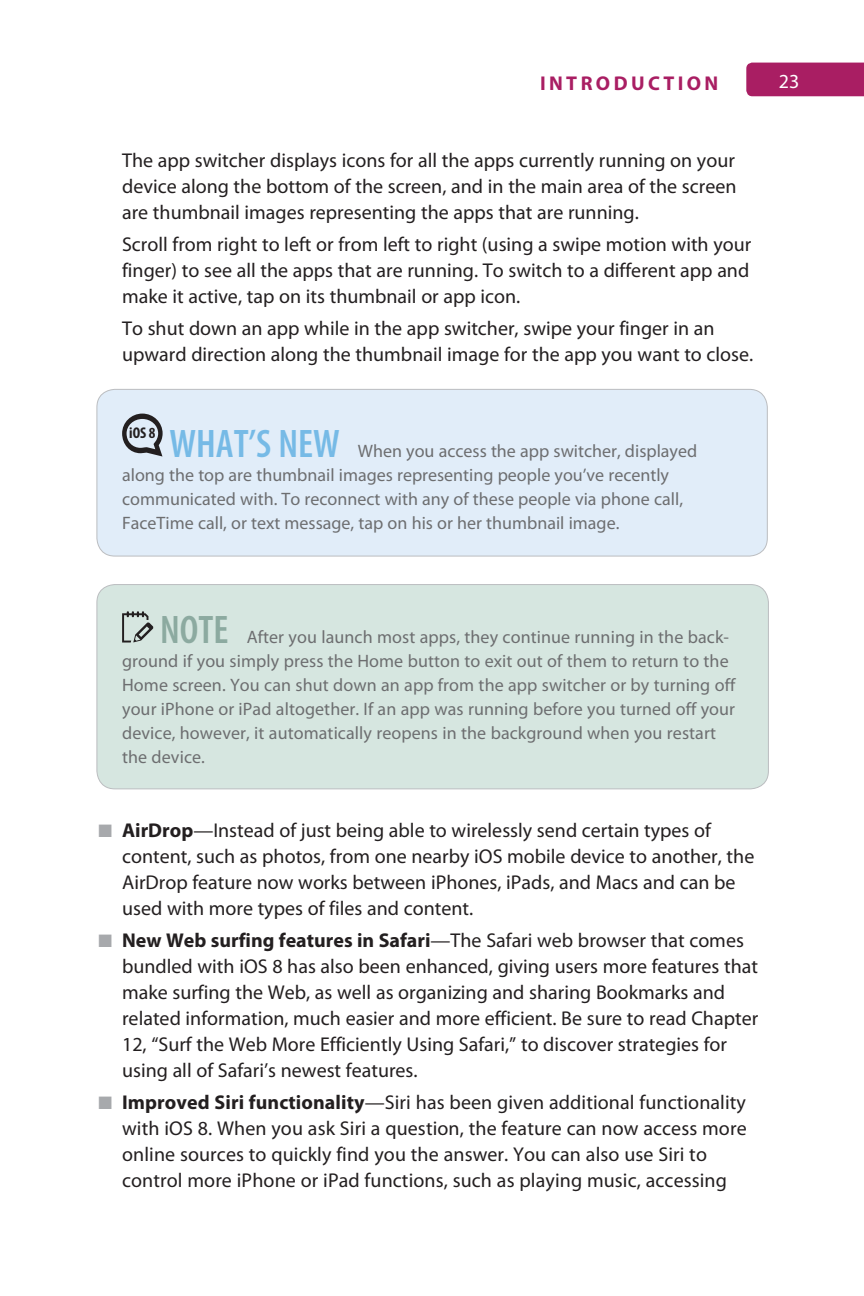
<style>
.page{position:relative;width:864px;height:1296px;background:#fff}
.page>*{position:absolute;margin:0;border:0;box-sizing:border-box;transform-origin:0 0}
.t1{font:600 condensed 40px "Myriad Pro";color:#76bae6}
.t2{font:600 condensed 40px "Myriad Pro";color:#8caaa0}
.t3{font:20px/26px "Myriad Pro";color:#231f20}
.t4{font:700 20px "Myriad Pro";letter-spacing:.17em;color:#a91e63}
.t5{font:20px "Myriad Pro";color:#fff}
.t6{font:18px/24px "Myriad Pro";letter-spacing:.005em;color:#6d6e70}
.t7{font:700 condensed 15.6px "Myriad Pro";color:#231f20}
.s1{font-weight:700}
</style>
<div class="page">
<div style="left:746px;top:63px;width:118px;height:33px;background:#a91e63"></div>
<div style="left:97px;top:585px;width:671px;height:204px;background:#d6e6e0;border-radius:18px"></div>
<div style="left:97px;top:584px;width:672px;height:205px;border:1px solid #bbbdc0;border-radius:18px"></div>
<div style="left:97px;top:389px;width:670px;height:167px;background:#e1edf9;border-radius:18px"></div>
<div style="left:97px;top:389px;width:671px;height:167px;border:1px solid #bbbdc0;border-radius:18px"></div>
<svg style="left:122px;top:414px;width:41px;height:43px"></svg>
<svg style="left:122px;top:611px;width:32px;height:32px"></svg>
<p class="t4" style="left:540px;top:76px;width:180px">INTRODUCTION</p>
<p class="t5" style="left:779px;top:74px;width:22px">23</p>
<p class="t3" style="left:122px;top:149px;width:616px;text-align:justify">The app switcher displays icons for all the apps currently running on your device along the bottom of the screen, and in the main area of the screen are thumbnail images representing the apps that are running.</p>
<p class="t3" style="left:122px;top:233px;width:631px;text-align:justify">Scroll from right to left or from left to right (using a swipe motion with your finger) to see all the apps that are running. To switch to a different app and make it active, tap on its thumbnail or app icon.</p>
<p class="t3" style="left:122px;top:317px;width:633px">To shut down an app while in the app switcher, swipe your finger in an upward direction along the thumbnail image for the app you want to close.</p>
<p class="t7" style="left:129px;top:424px;width:28px">iOS 8</p>
<h1 class="t1" style="left:170px;top:419px;width:172px">WHAT’S NEW</h1>
<p class="t6" style="left:122px;top:440px;width:577px;text-indent:236px">When you access the app switcher, displayed along the top are thumbnail images representing people you’ve recently communicated with. To reconnect with any of these people via phone call, FaceTime call, or text message, tap on his or her thumbnail image.</p>
<h1 class="t2" style="left:160px;top:605px;width:70px">NOTE</h1>
<p class="t6" style="left:122px;top:626px;width:615px;text-indent:125px">After you launch most apps, they continue running in the back&shy;ground if you simply press the Home button to exit out of them to return to the Home screen. You can shut down an app from the app switcher or by turning off your iPhone or iPad altogether. If an app was running before you turned off your device, however, it automatically reopens in the background when you restart the device.</p>
<p class="t3" style="left:122px;top:819px;width:634px"><span class="s1">AirDrop</span>—Instead of just being able to wirelessly send certain types of content, such as photos, from one nearby iOS mobile device to another, the AirDrop feature now works between iPhones, iPads, and Macs and can be used with more types of files and content.</p>
<p class="t3" style="left:122px;top:929px;width:638px"><span class="s1">New Web surfing features in Safari</span>—The Safari web browser that comes bundled with iOS 8 has also been enhanced, giving users more features that make surfing the Web, as well as organizing and sharing Bookmarks and related information, much easier and more efficient. Be sure to read Chapter 12, “Surf the Web More Efficiently Using Safari,” to discover strategies for using all of Safari’s newest features.</p>
<p class="t3" style="left:122px;top:1091px;width:626px"><span class="s1">Improved Siri functionality</span>—Siri has been given additional functionality with iOS 8. When you ask Siri a question, the feature can now access more online sources to quickly find you the answer. You can also use Siri to control more iPhone or iPad functions, such as playing music, accessing</p>
</div>
